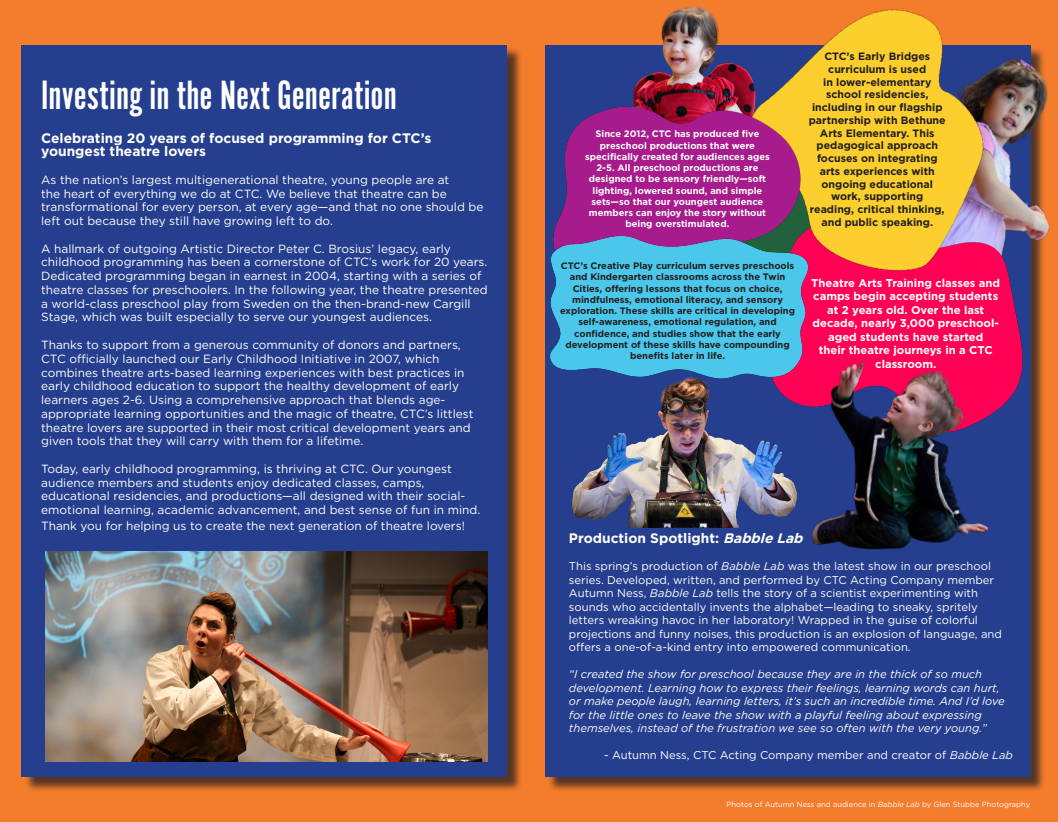
<style>
.page{position:relative;width:1058px;height:822px;background:#fff}
.page>*{position:absolute;margin:0;border:0;box-sizing:border-box;transform-origin:0 0}
.t1{font:42.5px "Alternate Got No 1 D";color:#fff}
.t2{font:700 13.75px/13.8px "Gotham";color:#fff}
.t3{font:11.88px/13.8px "Gotham";color:#fff}
.t4{font:11.25px/13.5px "Gotham";color:#fff}
.t5{font:italic 11.25px/13.5px "Gotham";color:#fff}
.t6{font:700 11.25px/13.5px "Gotham";color:#fff;text-align:center}
.t7{font:700 10.62px/12.8px "Gotham";color:#231f20;text-align:center}
.t8{font:700 9.38px/11.2px "Gotham";color:#231f20;text-align:center}
.t9{font:700 9.38px/11.2px "Gotham";color:#fff;text-align:center}
.t10{font:7.5px "Gotham";color:#fff}
.s1{font-style:italic}
</style>
<div class="page">
<div style="left:0;top:0;width:1058px;height:821px;background:#f47d2d"></div>
<div style="left:24px;top:47px;width:498px;height:745px;background:#231f20;opacity:.75"></div>
<div style="left:22px;top:45px;width:485px;height:731px;background:#253f8e"></div>
<div style="left:547px;top:47px;width:498px;height:745px;background:#231f20;opacity:.75"></div>
<div style="left:545px;top:45px;width:485px;height:731px;background:#253f8e"></div>
<img style="left:1030px;top:45px;width:20px;height:293px">
<img style="left:45px;top:551px;width:443px;height:210px">
<img style="left:661px;top:5px;width:52px;height:54px">
<div style="left:815px;top:304px;width:208px;height:71px;background:#ff0054"></div>
<img style="left:713px;top:9px;width:317px;height:295px">
<img style="left:556px;top:59px;width:259px;height:167px">
<img style="left:550px;top:226px;width:265px;height:144px">
<img style="left:722px;top:335px;width:299px;height:215px">
<img style="left:569px;top:335px;width:232px;height:192px">
<p class="t1" style="left:41px;top:72px;width:357px">Investing in the Next Generation</p>
<p class="t2" style="left:41px;top:131px;width:391px">Celebrating 20 years of focused programming for CTC’s youngest theatre lovers</p>
<p class="t3" style="left:41px;top:172px;width:444px">As the nation’s largest multigenerational theatre, young people are at<br>the heart of everything we do at CTC. We believe that theatre can be transformational for every person, at every age—and that no one should be left out because they still have growing left to do.</p>
<p class="t3" style="left:41px;top:241px;width:448px">A hallmark of outgoing Artistic Director Peter C. Brosius’ legacy, early childhood programming has been a cornerstone of CTC’s work for 20 years.<br>Dedicated programming began in earnest in 2004, starting with a series of theatre classes for preschoolers. In the following year, the theatre presented a world-class preschool play from Sweden on the then-brand-new Cargill Stage, which was built especially to serve our youngest audiences.</p>
<p class="t3" style="left:41px;top:337px;width:434px">Thanks to support from a generous community of donors and partners, CTC officially launched our Early Childhood Initiative in 2007, which combines theatre arts-based learning experiences with best practices in early childhood education to support the healthy development of early learners ages 2-6. Using a comprehensive approach that blends age&shy;appropriate learning opportunities and the magic of theatre, CTC’s littlest theatre lovers are supported in their most critical development years and given tools that they will carry with them for a lifetime.</p>
<p class="t3" style="left:41px;top:461px;width:440px">Today, early childhood programming, is thriving at CTC. Our youngest audience members and students enjoy dedicated classes, camps, educational residencies, and productions—all designed with their social&shy;emotional learning, academic advancement, and best sense of fun in mind.</p>
<p class="t3" style="left:41px;top:519px;width:425px">Thank you for helping us to create the next generation of theatre lovers!</p>
<p class="t9" style="left:585px;top:128px;width:186px">Since 2012, CTC has produced five preschool productions that were specifically created for audiences ages 2-5. All preschool productions are designed to be sensory friendly—soft lighting, lowered sound, and simple sets—so that our youngest audience members can enjoy the story without being overstimulated.</p>
<p class="t8" style="left:560px;top:260px;width:237px">CTC’s Creative Play curriculum serves preschools and Kindergarten classrooms across the Twin Cities, offering lessons that focus on choice, mindfulness, emotional literacy, and sensory exploration. These skills are critical in developing self-awareness, emotional regulation, and confidence, and studies show that the early development of these skills have compounding benefits later in life.</p>
<p class="t7" style="left:808px;top:50px;width:138px">CTC’s Early Bridges curriculum is used<br>in lower-elementary school residencies, including in our flagship partnership with Bethune<br>Arts Elementary. This pedagogical approach focuses on integrating arts experiences with ongoing educational work, supporting reading, critical thinking, and public speaking.</p>
<p class="t6" style="left:811px;top:276px;width:190px">Theatre Arts Training classes and camps begin accepting students at 2 years old. Over the last decade, nearly 3,000 preschool&shy;aged students have started<br>their theatre journeys in a CTC classroom.</p>
<p class="t2" style="left:569px;top:531px;width:240px">Production Spotlight: <span class="s1">BabbleLab</span></p>
<p class="t4" style="left:569px;top:559px;width:434px">This spring’s production of <span class="s1">Babble Lab</span> was the latest show in our preschool series. Developed, written, and performed by CTC Acting Company member Autumn Ness, <span class="s1">Babble Lab</span> tells the story of a scientist experimenting with sounds who accidentally invents the alphabet—leading to sneaky, spritely letters wreaking havoc in her laboratory! Wrapped in the guise of colorful projections and funny noises, this production is an explosion of language, and offers a one-of-a-kind entry into empowered communication.</p>
<p class="t5" style="left:569px;top:667px;width:437px">“I created the show for preschool because they are in the thick of so much development. Learning how to express their feelings, learning words can hurt, or make people laugh, learning letters, it’s such an incredible time. And I’d love for the little ones to leave the show with a playful feeling about expressing themselves, instead of the frustration we see so often with the very young.”</p>
<p class="t4" style="left:604px;top:748px;width:410px">- Autumn Ness, CTC Acting Company member and creator of <span class="s1">Babble Lab</span></p>
<p class="t10" style="left:726px;top:799px;width:305px">Photos of Autumn Ness and audience in <span class="s1">Babble Lab</span> by Glen Stubbe Photography</p>
</div>
